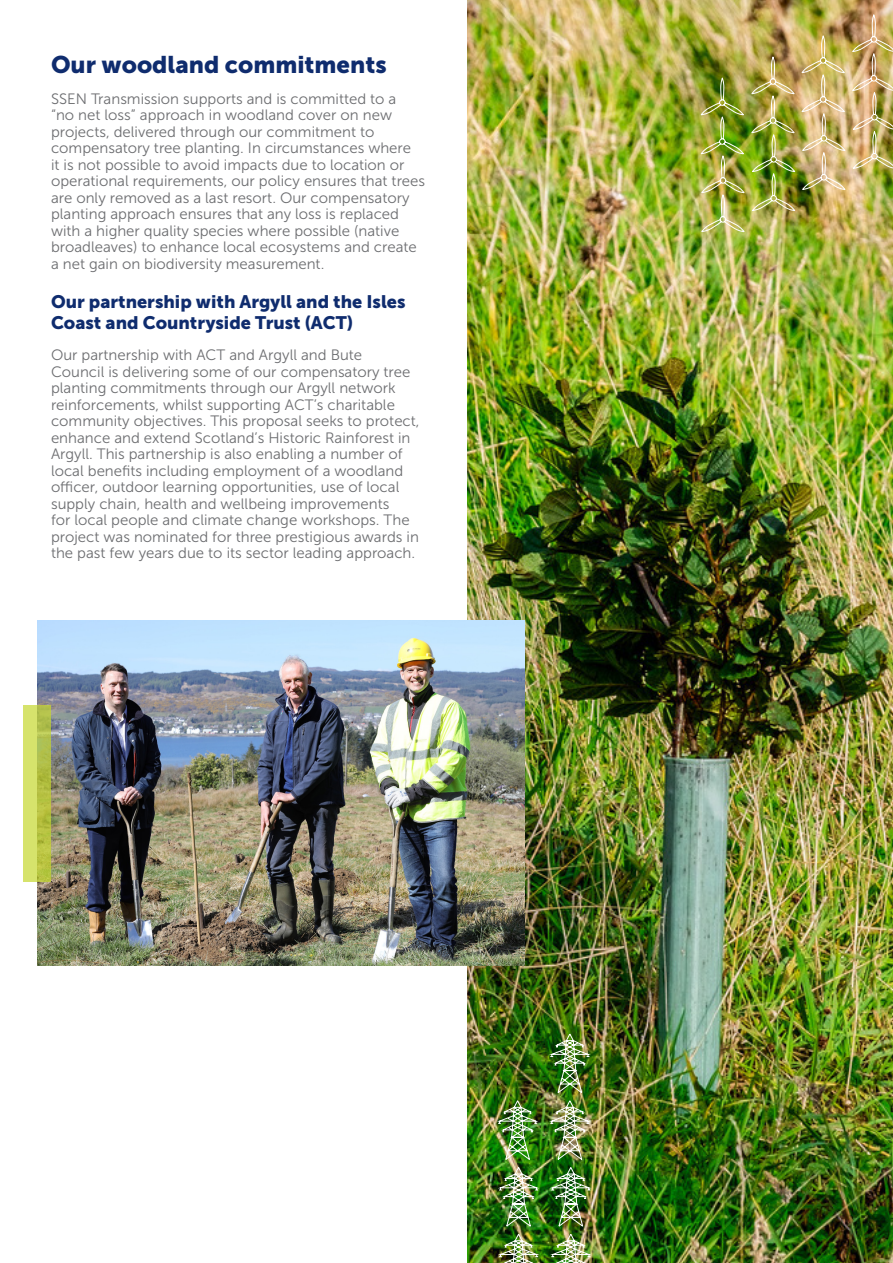
<style>
.page{position:relative;width:893px;height:1263px;background:#fff}
.page>*{position:absolute;margin:0;border:0;box-sizing:border-box;transform-origin:0 0}
.t1{font:24px "Museo Sans 900";color:#0f2c6e}
.t2{font:18px/21px "Museo Sans 900";color:#0f2c6e}
.t3{font:15px/16.5px "Museo Sans 300";color:#6c6d70}
</style>
<div class="page">
<img style="left:468px;top:0;width:425px;height:1263px">
<img style="left:700px;top:15px;width:193px;height:218px">
<img style="left:37px;top:621px;width:488px;height:344px">
<svg style="left:24px;top:705px;width:27px;height:176px;background:#c4d157"></svg>
<img style="left:495px;top:1033px;width:98px;height:230px">
<p class="t1" style="left:51px;top:51px;width:337px">Our woodland commitments</p>
<p class="t3" style="left:51px;top:90px;width:376px">SSEN Transmission supports and is committed to a<br>“no net loss” approach in woodland cover on new projects, delivered through our commitment to compensatory tree planting. In circumstances where<br>it is not possible to avoid impacts due to location or operational requirements, our policy ensures that trees are only removed as a last resort. Our compensatory planting approach ensures that any loss is replaced with a higher quality species where possible (native broadleaves) to enhance local ecosystems and create a net gain on biodiversity measurement.</p>
<p class="t2" style="left:51px;top:291px;width:356px">Our partnership with Argyll and the Isles<br>Coast and Countryside Trust (ACT)</p>
<p class="t3" style="left:51px;top:347px;width:370px">Our partnership with ACT and Argyll and Bute<br>Council is delivering some of our compensatory tree planting commitments through our Argyll network reinforcements, whilst supporting ACT’s charitable community objectives. This proposal seeks to protect, enhance and extend Scotland’s Historic Rainforest in Argyll. This partnership is also enabling a number of local benefits including employment of a woodland officer, outdoor learning opportunities, use of local supply chain, health and wellbeing improvements<br>for local people and climate change workshops. The project was nominated for three prestigious awards in the past few years due to its sector leading approach.</p>
</div>
